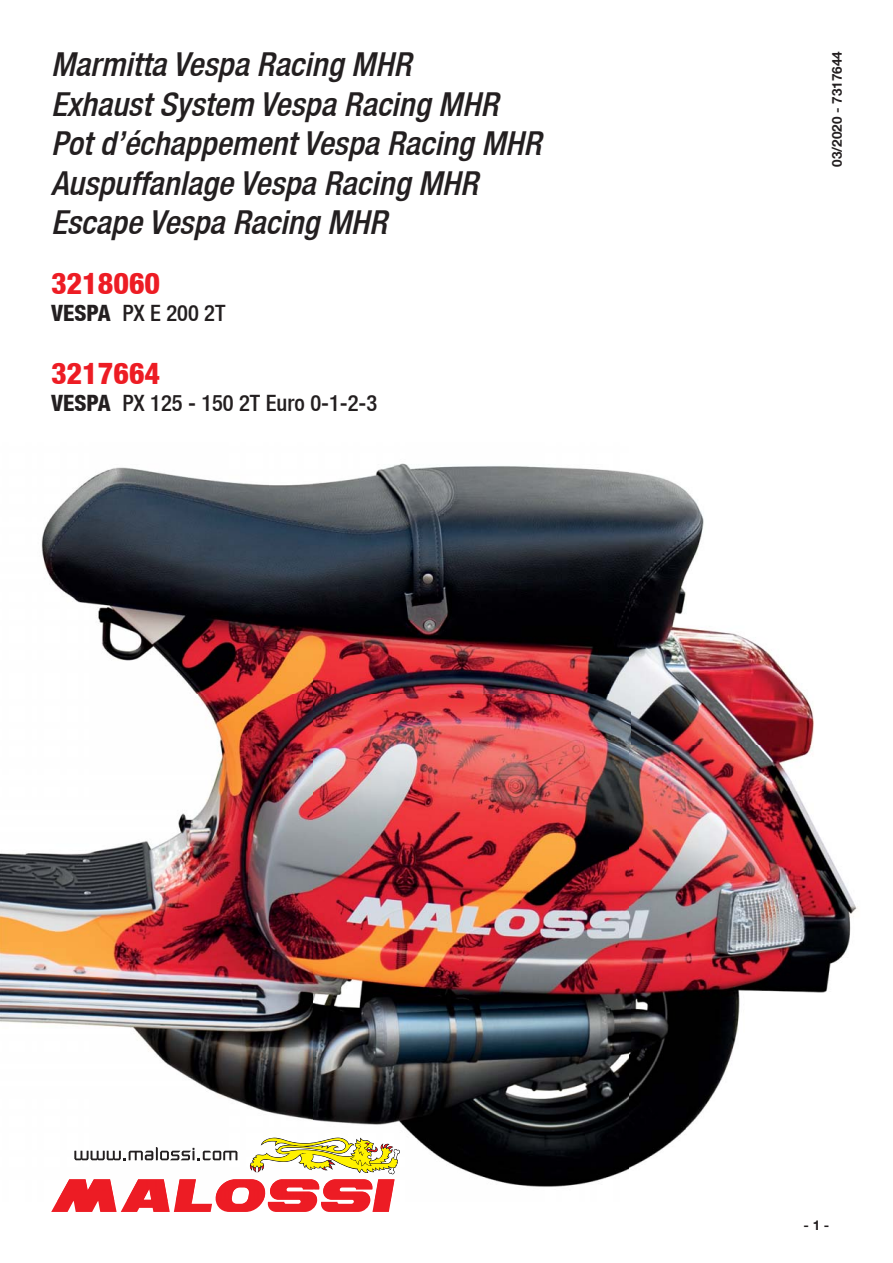
<style>
.page{position:relative;width:893px;height:1263px;background:#fff}
.page>*{position:absolute;margin:0;border:0;box-sizing:border-box;transform-origin:0 0}
.t1{font:italic 500 condensed 33px/39.6px "Helvetica Neue LT";color:#231f20}
.t2{font:800 condensed 30px "Helvetica Neue LT";color:#ed1c24}
.t3{font:500 condensed 22.5px "Helvetica Neue LT";color:#231f20}
.t4{font:700 13.5px "Helvetica Neue LT";color:#231f20}
.s1{font-weight:800}
</style>
<div class="page">
<img style="left:0;top:463px;width:857px;height:724px">
<svg style="left:51px;top:1137px;width:349px;height:75px"></svg>
<img style="left:223px;top:1151px;width:14px;height:9px">
<p class="t1" style="left:51px;top:44px;width:492px">Marmitta Vespa Racing MHR<br>Exhaust System Vespa Racing MHR<br>Pot d’échappement Vespa Racing MHR<br>Auspuffanlage Vespa Racing MHR<br>Escape Vespa Racing MHR</p>
<p class="t2" style="left:51px;top:265px;width:111px">3218060</p>
<p class="t3" style="left:51px;top:300px;width:176px"><span class="s1">VESPA</span> PX E 200 2T</p>
<p class="t2" style="left:51px;top:355px;width:111px">3217664</p>
<p class="t3" style="left:51px;top:390px;width:328px"><span class="s1">VESPA</span> PX 125 - 150 2T Euro 0-1-2-3</p>
<p class="t4" style="left:832px;top:167px;width:117px;rotate:-90deg">03/2020 - 7317644</p>
<p class="t4" style="left:803px;top:1220px;width:28px">- 1 -</p>
</div>
